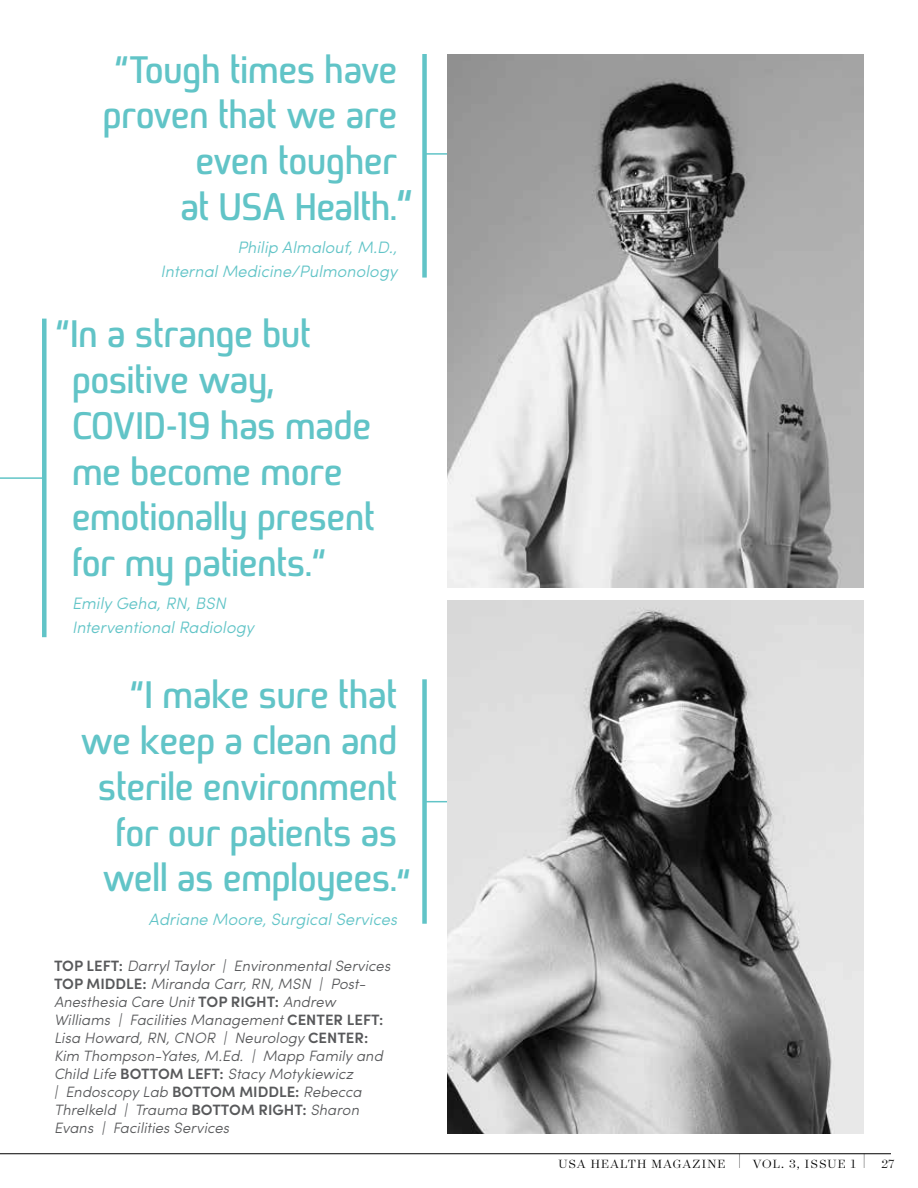
<style>
.page{position:relative;width:918px;height:1188px;background:#fff}
.page>*{position:absolute;margin:0;border:0;box-sizing:border-box;transform-origin:0 0}
.t1{font:700 38.1px/45.8px "Bentwood";color:#61c4c7}
.t2{font:italic 300 16.5px/24.2px "Sofia Pro";color:#61c4c7;text-align:right}
.t3{font:italic 300 15px/18px "Sofia Pro";color:#58595b}
.t4{font:300 13.5px "Surveyor Display";letter-spacing:.08em;color:#000}
.s1{font-style:italic}
.s2{font-style:italic;font-size:44.1px}
.s3{font-weight:600;font-style:normal}
.s4{font-size:19.05px}
</style>
<div class="page">
<hr style="left:0;top:1153px;width:891px;height:1px;background:#000">
<hr style="left:0;top:477px;width:44px;height:2px;background:#61c4c7">
<div style="left:42px;top:319px;width:5px;height:318px;background:#61c4c7"></div>
<div style="left:422px;top:679px;width:5px;height:245px;background:#61c4c7"></div>
<div style="left:422px;top:54px;width:5px;height:224px;background:#61c4c7"></div>
<hr style="left:423px;top:153px;width:31px;height:2px;background:#61c4c7">
<hr style="left:423px;top:801px;width:31px;height:1px;background:#61c4c7">
<img style="left:447px;top:54px;width:417px;height:533px">
<img style="left:447px;top:601px;width:417px;height:533px">
<h1 class="t1" style="left:113px;top:46px;width:285px"><span class="s1">“</span>Tough times have</h1>
<h1 class="t1" style="left:103px;top:92px;width:296px">proven that we are</h1>
<h1 class="t1" style="left:196px;top:138px;width:203px">even tougher</h1>
<h1 class="t1" style="left:180px;top:184px;width:231px">at USA Health.<span class="s2">“</span></h1>
<p class="t2" style="left:160px;top:234px;width:239px">Philip Almalouf, M.D.,<br>Internal Medicine/Pulmonology</p>
<h1 class="t1" style="left:72px;top:311px;width:304px;text-indent:-18px"><span class="s1">“</span>In a strange but positive way<span class="s1">,<br></span>COVID-19 has made me become more emotionally present for my patients.<span class="s1">“</span></h1>
<p class="t2" style="left:72px;top:590px;width:184px;text-align:left">Emily Geha, RN, BSN<br>Interventional Radiology</p>
<p class="t1" style="left:81px;top:672px;width:318px;text-align:right"><span class="s1">“</span>I make sure that we keep a clean and sterile environment for our patients as</p>
<h1 class="t1" style="left:103px;top:855px;width:307px">well as employees.<span class="s1">“</span></h1>
<p class="t2" style="left:149px;top:906px;width:250px">Adriane Moore, Surgical Services</p>
<p class="t3" style="left:54px;top:956px;width:338px"><span class="s3">TOP LEFT:</span> Darryl Taylor | Environmental Services <span class="s3">TOP MIDDLE:</span> Miranda Carr, RN, MSN | Post-Anesthesia Care Unit <span class="s3">TOP RIGHT:</span> Andrew Williams | Facilities Management <span class="s3">CENTER LEFT:<br></span>Lisa Howard, RN, CNOR | Neurology <span class="s3">CENTER:<br></span>Kim Thompson-Yates, M.Ed. | Mapp Family and Child Life <span class="s3">BOTTOM LEFT:</span> Stacy Motykiewicz<br>| Endoscopy Lab <span class="s3">BOTTOM MIDDLE:</span> Rebecca Threlkeld | Trauma <span class="s3">BOTTOM RIGHT:</span> Sharon Evans | Facilities Services</p>
<p class="t4" style="left:559px;top:1156px;width:338px">USA HEALTH MAGAZINE <span class="s4">|</span> VOL. 3, ISSUE 1 <span class="s4">|</span> 27</p>
</div>
